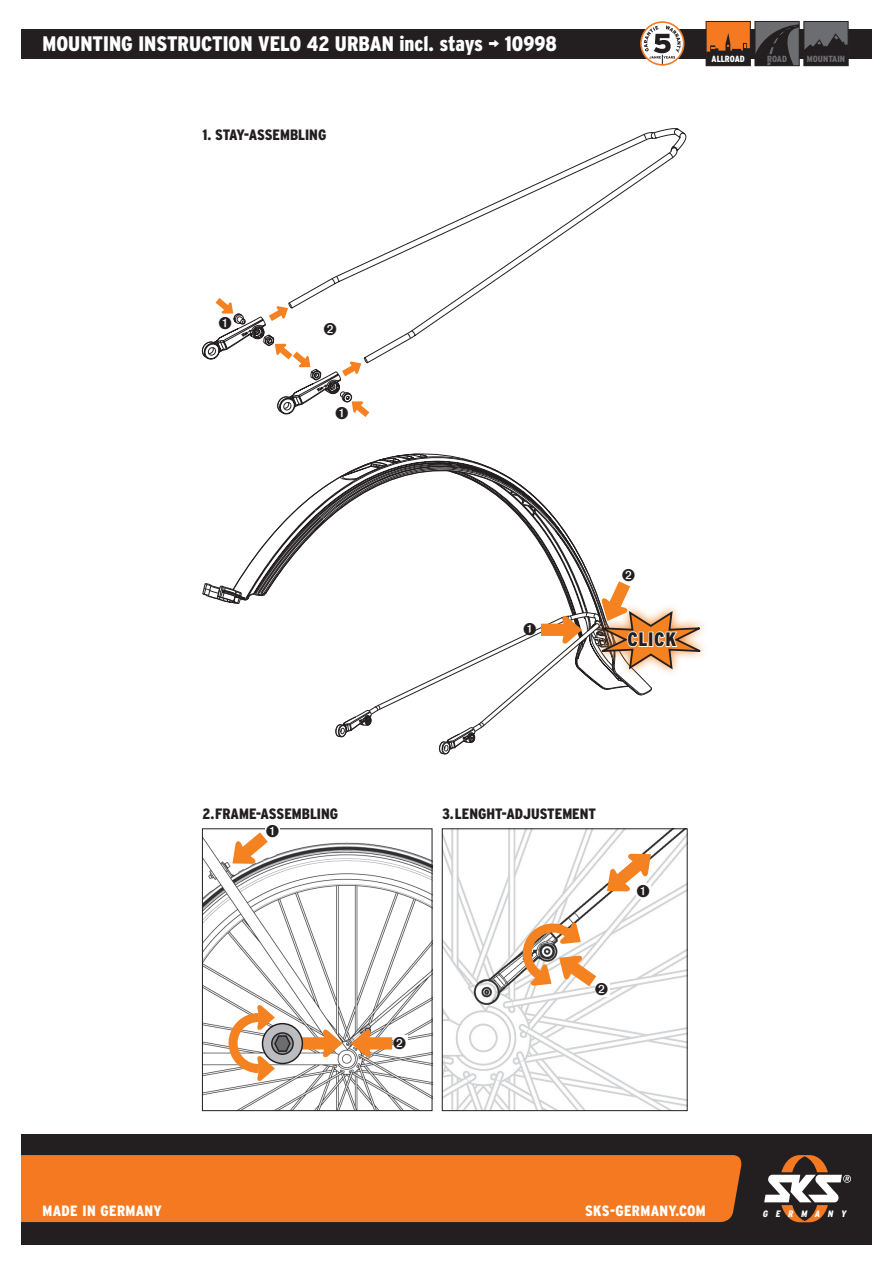
<style>
.page{position:relative;width:893px;height:1263px;background:#fff}
.page>*{position:absolute;margin:0;border:0;box-sizing:border-box;transform-origin:0 0}
.t1{font:900 condensed 21px "Interstate";color:#fff}
.t2{font:900 condensed 19.5px "Interstate";letter-spacing:.035em;color:#231f20}
.t3{font:900 condensed 15px "Interstate";color:#231f20}
.t4{font:900 condensed 15px "Interstate";letter-spacing:.02em;color:#fff}
.t5{font:italic 900 condensed 9.3px "Interstate";color:#fff}
.t6{font:900 condensed 9px "Interstate";color:#6c6d70}
.t7{font:900 condensed 9px "Interstate";color:#fff}
</style>
<div class="page">
<div style="left:21px;top:1134px;width:851px;height:110px;background:#231f20"></div>
<div style="left:21px;top:1155px;width:721px;height:67px;background:#f47921"></div>
<svg style="left:764px;top:1155px;width:87px;height:67px"></svg>
<div style="left:21px;top:29px;width:851px;height:29px;background:#231f20"></div>
<div style="left:640px;top:21px;width:44px;height:45px;border:2px solid #f47921;border-radius:50%"></div>
<svg style="left:641px;top:22px;width:43px;height:42px"></svg>
<svg style="left:297px;top:128px;width:390px;height:285px"></svg>
<img style="left:204px;top:838px;width:226px;height:271px">
<div style="left:202px;top:828px;width:230px;height:283px;border:1px solid #231f20"></div>
<svg style="left:301px;top:1029px;width:42px;height:28px"></svg>
<svg style="left:262px;top:1024px;width:40px;height:39px"></svg>
<div style="left:262px;top:1023px;width:41px;height:41px;border:1px solid #231f20;border-radius:50%"></div>
<div style="left:271px;top:1032px;width:23px;height:23px;border:1px solid #231f20;border-radius:50%"></div>
<svg style="left:229px;top:1005px;width:62px;height:76px"></svg>
<img style="left:444px;top:830px;width:241px;height:279px">
<div style="left:442px;top:828px;width:245px;height:283px;border:1px solid #231f20"></div>
<div style="left:595px;top:981px;width:14px;height:16px;background:#fff"></div>
<div style="left:636px;top:883px;width:15px;height:16px;background:#fff"></div>
<div style="left:266px;top:823px;width:14px;height:16px;background:#fff"></div>
<div style="left:393px;top:1035px;width:14px;height:16px;background:#fff"></div>
<svg style="left:706px;top:21px;width:142px;height:45px"></svg>
<svg style="left:202px;top:298px;width:167px;height:119px"></svg>
<svg style="left:202px;top:454px;width:503px;height:300px"></svg>
<svg style="left:511px;top:922px;width:97px;height:73px"></svg>
<svg style="left:607px;top:854px;width:44px;height:44px"></svg>
<svg style="left:232px;top:828px;width:47px;height:36px"></svg>
<svg style="left:351px;top:1029px;width:55px;height:28px"></svg>
<h1 class="t1" style="left:43px;top:32px;width:516px">MOUNTING INSTRUCTION VELO 42 URBAN incl. stays ¬ 10998</h1>
<p class="t3" style="left:202px;top:126px;width:125px">1. STAY-ASSEMBLING</p>
<p class="t7" style="left:712px;top:53px;width:35px">ALLROAD</p>
<p class="t6" style="left:767px;top:53px;width:21px">ROAD</p>
<p class="t6" style="left:807px;top:53px;width:40px">MOUNTAIN</p>
<h2 class="t2" style="left:627px;top:628px;width:50px">CLICK</h2>
<p class="t3" style="left:202px;top:805px;width:137px">2.FRAME-ASSEMBLING</p>
<p class="t3" style="left:442px;top:805px;width:155px">3.LENGHT-ADJUSTEMENT</p>
<p class="t4" style="left:43px;top:1202px;width:121px">MADE IN GERMANY</p>
<p class="t4" style="left:585px;top:1202px;width:122px">SKS-GERMANY.COM</p>
<p class="t5" style="left:762px;top:1208px;width:87px">GERMANY</p>
</div>
